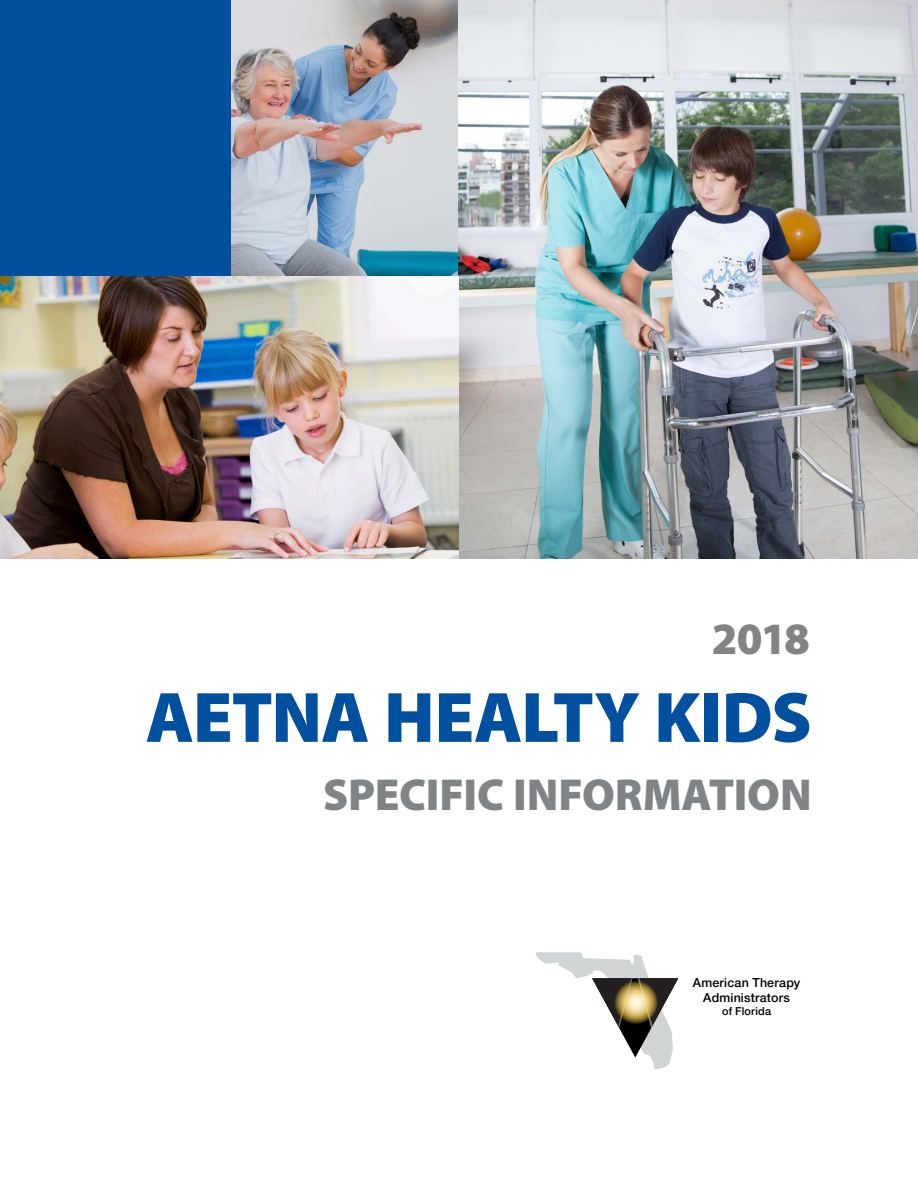
<style>
.page{position:relative;width:918px;height:1188px;background:#fff}
.page>*{position:absolute;margin:0;border:0;box-sizing:border-box;transform-origin:0 0}
.t1{font:900 72px "Myriad Pro";letter-spacing:-.015em;color:#01509f}
.t2{font:900 45px "Myriad Pro";letter-spacing:-.005em;color:#818486}
.t3{font:500 12.45px "Helvetica Neue LT";letter-spacing:.015em;color:#000}
.t4{font:500 10.95px "Helvetica Neue LT";letter-spacing:.02em;color:#000}
</style>
<div class="page">
<svg style="left:536px;top:952px;width:142px;height:117px"></svg>
<svg style="left:614px;top:980px;width:44px;height:44px;background:#a9945a"></svg>
<img style="left:230px;top:0;width:229px;height:276px">
<div style="left:0;top:0;width:230px;height:276px;background:#01509f"></div>
<img style="left:459px;top:0;width:459px;height:558px">
<img style="left:1px;top:276px;width:458px;height:282px">
<p class="t2" style="left:712px;top:613px;width:100px">2018</p>
<p class="t1" style="left:146px;top:677px;width:668px">AETNA HEALTY KIDS</p>
<p class="t2" style="left:323px;top:769px;width:490px">SPECIFIC INFORMATION</p>
<p class="t3" style="left:693px;top:975px;width:109px">American Therapy</p>
<p class="t3" style="left:703px;top:990px;width:88px">Administrators</p>
<p class="t4" style="left:722px;top:1005px;width:51px">of Florida</p>
</div>
